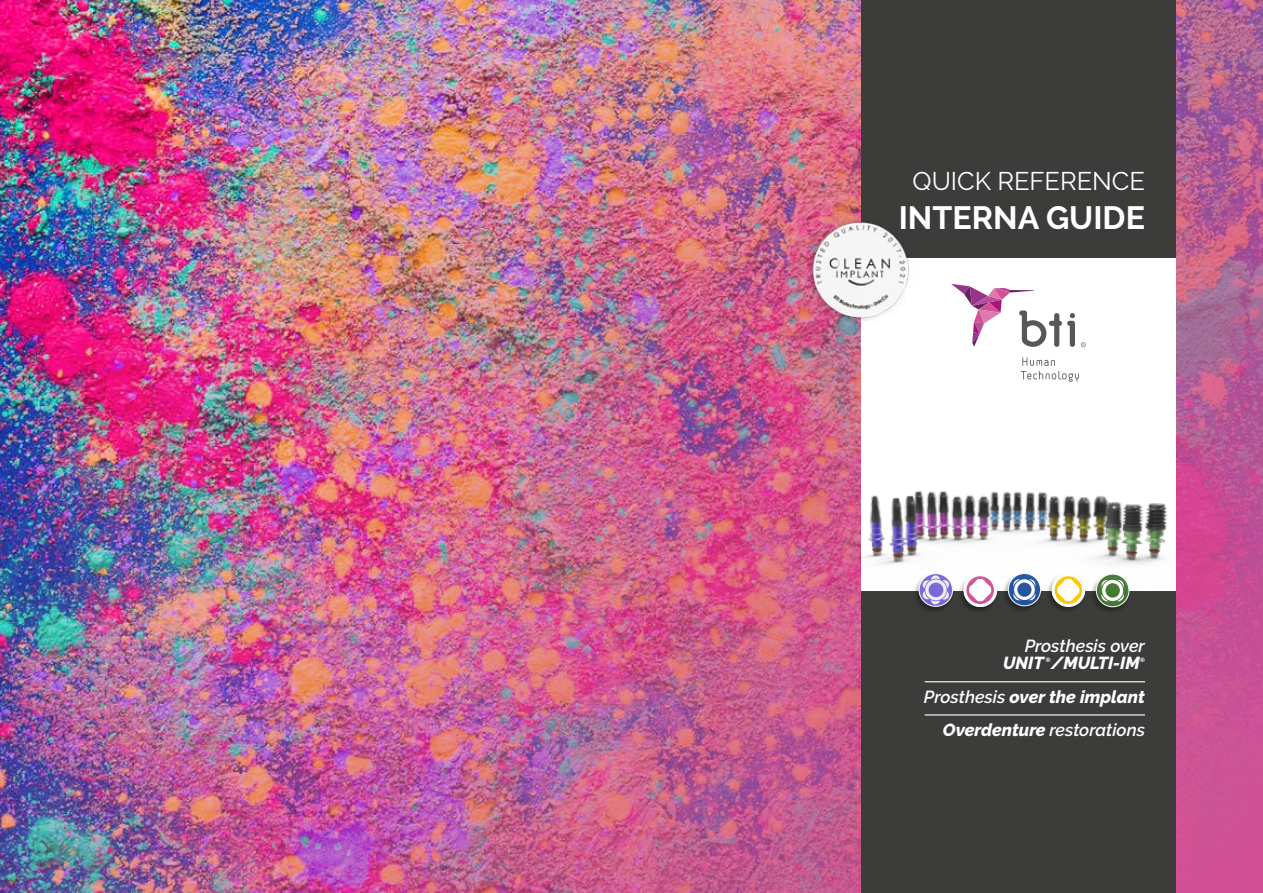
<style>
.page{position:relative;width:1263px;height:893px;background:#fff}
.page>*{position:absolute;margin:0;border:0;box-sizing:border-box;transform-origin:0 0}
.t1{font:700 32.1px "Raleway";color:#fff}
.t2{font:25.5px "Raleway";color:#fff}
.t3{font:italic 800 17.4px/33.3px "Raleway";color:#fff;text-align:right}
.t4{font:italic 600 17.4px "Raleway";color:#fff}
.t5{font:italic 800 6.15px "Raleway";color:#fff}
.s1{font-weight:600}
</style>
<div class="page">
<img style="left:0;top:0;width:1263px;height:893px">
<div style="left:861px;top:0;width:315px;height:893px;background:#fff"></div>
<div style="left:861px;top:591px;width:315px;height:302px;background:#3c3c3b"></div>
<div style="left:861px;top:0;width:315px;height:257px;background:#3c3c3b"></div>
<svg style="left:951px;top:284px;width:124px;height:63px"></svg>
<svg style="left:1081px;top:342px;width:5px;height:5px"></svg>
<svg style="left:1022px;top:358px;width:33px;height:3px"></svg>
<hr style="left:925px;top:681px;width:220px;height:1px;background:#fff">
<hr style="left:925px;top:714px;width:220px;height:1px;background:#fff">
<img style="left:794px;top:202px;width:134px;height:136px">
<div style="left:957px;top:573px;width:42px;height:42px;background:#000;opacity:.38"></div>
<div style="left:964px;top:574px;width:33px;height:33px;border:1px solid #fff;border-radius:50%"></div>
<div style="left:1002px;top:573px;width:41px;height:41px;background:#000;opacity:.38"></div>
<svg style="left:1008px;top:573px;width:32px;height:33px"></svg>
<div style="left:1008px;top:573px;width:33px;height:33px;border:1px solid #fff;border-radius:50%"></div>
<svg style="left:1013px;top:589px;width:11px;height:11px"></svg>
<svg style="left:1024px;top:589px;width:11px;height:11px"></svg>
<svg style="left:1013px;top:579px;width:22px;height:21px"></svg>
<div style="left:1013px;top:578px;width:23px;height:23px;border:1px solid #22539c;border-radius:50%"></div>
<div style="left:1017px;top:583px;width:14px;height:14px;background:#22539c;border-radius:50%"></div>
<div style="left:1045px;top:572px;width:42px;height:42px;background:#000;opacity:.38"></div>
<div style="left:912px;top:572px;width:43px;height:43px;background:#000;opacity:.38"></div>
<svg style="left:919px;top:574px;width:33px;height:32px"></svg>
<div style="left:919px;top:573px;width:34px;height:34px;border:1px solid #fff;border-radius:50%"></div>
<svg style="left:921px;top:593px;width:30px;height:11px"></svg>
<div style="left:1089px;top:573px;width:42px;height:42px;background:#000;opacity:.38"></div>
<svg style="left:1096px;top:574px;width:33px;height:33px"></svg>
<div style="left:1096px;top:574px;width:33px;height:33px;border:1px solid #fff;border-radius:50%"></div>
<svg style="left:1101px;top:590px;width:12px;height:11px"></svg>
<svg style="left:1113px;top:590px;width:11px;height:11px"></svg>
<svg style="left:1101px;top:579px;width:23px;height:22px"></svg>
<div style="left:1101px;top:579px;width:23px;height:23px;border:1px solid #457734;border-radius:50%"></div>
<svg style="left:1105px;top:583px;width:15px;height:15px"></svg>
<svg style="left:963px;top:573px;width:34px;height:34px"></svg>
<svg style="left:966px;top:593px;width:28px;height:11px"></svg>
<div style="left:1052px;top:573px;width:33px;height:34px;background:#fff;border-radius:50%"></div>
<svg style="left:1055px;top:593px;width:27px;height:11px"></svg>
<img style="left:862px;top:361px;width:306px;height:232px">
<h2 class="t2" style="left:912px;top:167px;width:234px">QUICK REFERENCE</h2>
<h1 class="t1" style="left:899px;top:199px;width:248px">INTERNA GUIDE</h1>
<p class="t4" style="left:1025px;top:636px;width:122px">Prosthesis over</p>
<p class="t3" style="left:1003px;top:647px;width:138px">UNIT /MULTI-IM</p>
<p class="t5" style="left:1045px;top:656px;width:7px">®</p>
<p class="t5" style="left:1140px;top:656px;width:7px">®</p>
<p class="t3" style="left:924px;top:680px;width:223px"><span class="s1">Prosthesis</span> over the implant<br>Overdenture <span class="s1">restorations</span></p>
</div>
